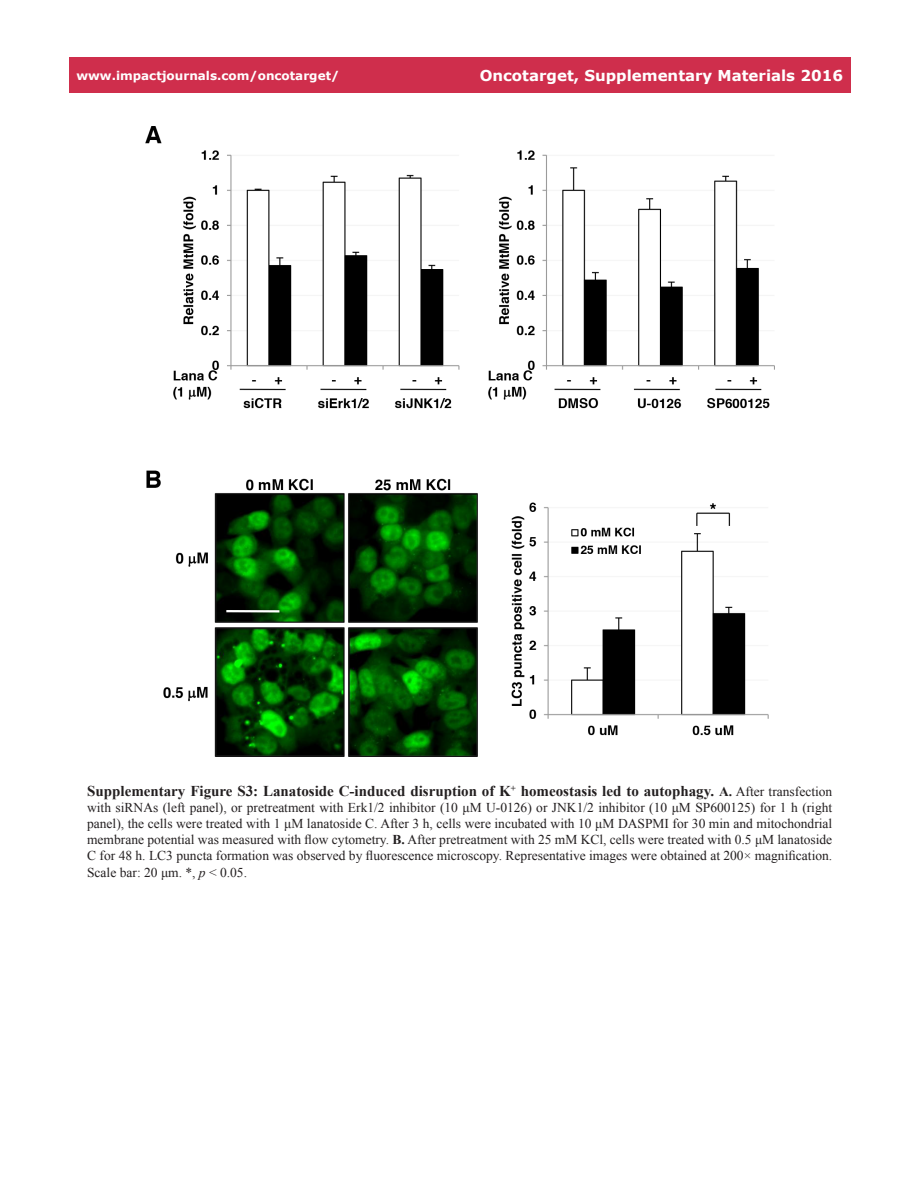
<style>
.page{position:relative;width:918px;height:1188px;background:#fff}
.page>*{position:absolute;margin:0;border:0;box-sizing:border-box;transform-origin:0 0}
.FigureText{font:700 15px "Times New Roman";color:#231f20}
.Web_right{font:700 15px "Verdana";color:#fff}
.FigureText-2{font:13.5px/16.2px "Times New Roman";color:#231f20;text-align:justify}
.Web_left{font:700 12px "Verdana";color:#fff}
.s1{font-size:13.5px}
.s2{font-weight:400;font-size:13.5px}
.s3{font-weight:700}
.s4{font-style:italic}
</style>
<div class="page">
<div style="left:69px;top:57px;width:781px;height:36px;background:#cf2e4c"></div>
<img style="left:145px;top:127px;width:629px;height:630px">
<p class="Web_left" style="left:76px;top:67px;width:264px">www.impactjournals.com/oncotarget/</p>
<p class="Web_right" style="left:480px;top:66px;width:365px">Oncotarget, Supplementary Materials 2016</p>
<p class="FigureText" style="left:87px;top:780px;width:747px">Supplementary Figure S3: Lanatoside C-induced disruption of K<sup>+</sup> homeostasis led to autophagy. <span class="s1">A.</span> <span class="s2">After transfection</span></p>
<p class="FigureText-2" style="left:87px;top:799px;width:747px">with siRNAs (left panel), or pretreatment with Erk1/2 inhibitor (10 μM U-0126) or JNK1/2 inhibitor (10 μM SP600125) for 1 h (right panel), the cells were treated with 1 μM lanatoside C. After 3 h, cells were incubated with 10 μM DASPMI for 30 min and mitochondrial membrane potential was measured with flow cytometry. <span class="s3">B.</span> After pretreatment with 25 mM KCl, cells were treated with 0.5 μM lanatoside C for 48 h. LC3 puncta formation was observed by fluorescence microscopy. Representative images were obtained at 200× magnification.<br>Scale bar: 20 μm. *, <span class="s4">p</span> &lt; 0.05.</p>
</div>
